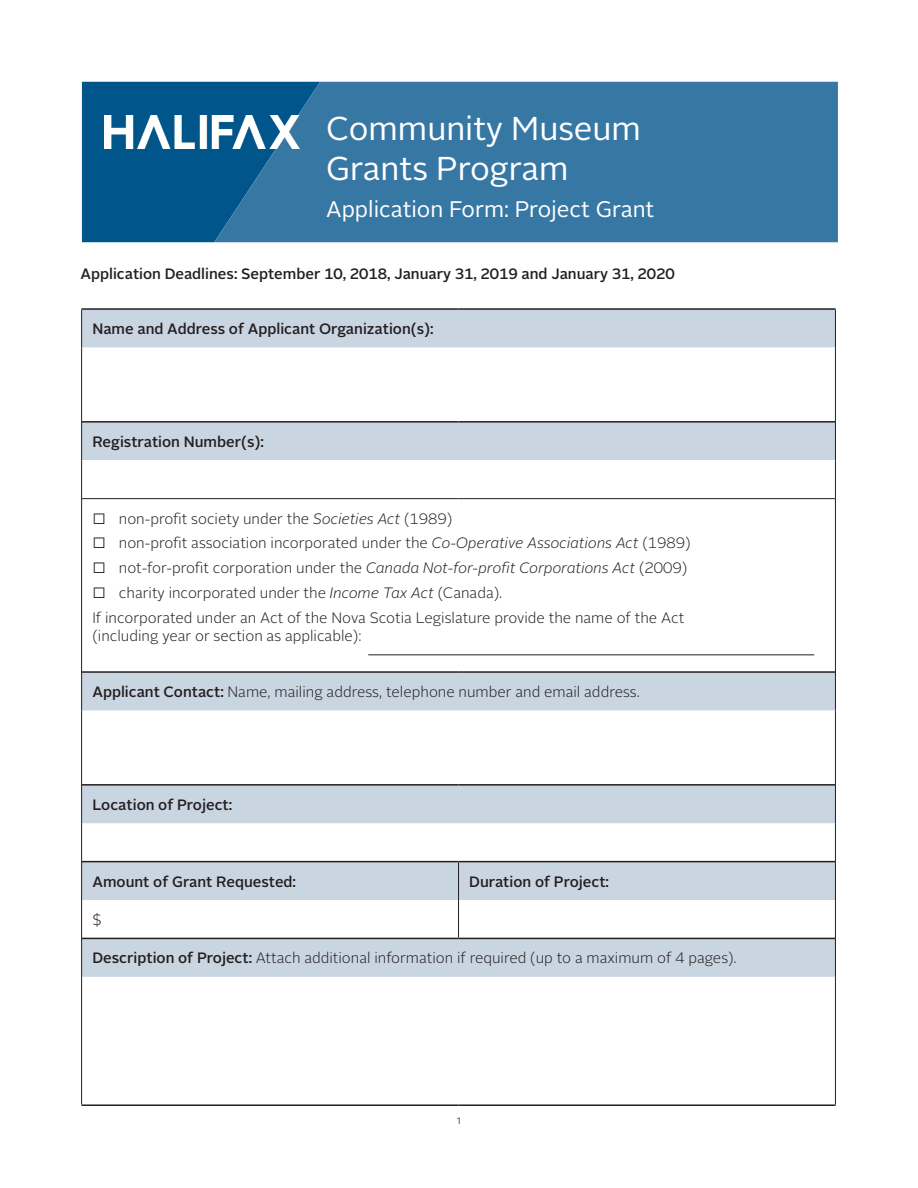
<style>
.page{position:relative;width:918px;height:1188px;background:#fff}
.page>*{position:absolute;margin:0;border:0;box-sizing:border-box;transform-origin:0 0}
.t1{font:33px/39.6px "Alright Sans";color:#fff}
.t2{font:22.5px "Alright Sans";color:#fff}
.Alright_Light_10_12{font:300 15px/18px "Alright Sans";color:#231f20}
.Alright_Med_10_12{font:500 15px "Alright Sans";color:#231f20}
.Alright_Med_10_12-2{font:300 15px "Alright Sans";color:#231f20}
.Page_Number{font:300 12px "Alright Sans";color:#231f20}
.s1{font-weight:700}
.s2{font-style:italic}
.s3{font-weight:500}
</style>
<div class="page">
<svg style="left:82px;top:310px;width:753px;height:667px"></svg>
<div style="left:82px;top:460px;width:753px;height:39px;background:#fff"></div>
<hr style="left:81px;top:310px;width:1px;height:37px;background:#231f20">
<hr style="left:835px;top:310px;width:1px;height:37px;background:#231f20">
<hr style="left:81px;top:347px;width:1px;height:75px;background:#231f20">
<hr style="left:835px;top:347px;width:1px;height:75px;background:#231f20">
<hr style="left:81px;top:422px;width:1px;height:38px;background:#231f20">
<hr style="left:835px;top:422px;width:1px;height:38px;background:#231f20">
<hr style="left:81px;top:460px;width:1px;height:38px;background:#231f20">
<hr style="left:835px;top:460px;width:1px;height:38px;background:#231f20">
<hr style="left:81px;top:499px;width:1px;height:173px;background:#231f20">
<hr style="left:835px;top:499px;width:1px;height:173px;background:#231f20">
<hr style="left:81px;top:672px;width:1px;height:38px;background:#231f20">
<hr style="left:835px;top:672px;width:1px;height:38px;background:#231f20">
<hr style="left:81px;top:710px;width:1px;height:75px;background:#231f20">
<hr style="left:835px;top:710px;width:1px;height:75px;background:#231f20">
<hr style="left:81px;top:785px;width:1px;height:38px;background:#231f20">
<hr style="left:835px;top:785px;width:1px;height:38px;background:#231f20">
<hr style="left:81px;top:823px;width:1px;height:39px;background:#231f20">
<hr style="left:835px;top:823px;width:1px;height:39px;background:#231f20">
<hr style="left:81px;top:862px;width:1px;height:38px;background:#231f20">
<hr style="left:458px;top:862px;width:1px;height:38px;background:#231f20">
<hr style="left:835px;top:862px;width:1px;height:38px;background:#231f20">
<hr style="left:81px;top:900px;width:1px;height:38px;background:#231f20">
<hr style="left:458px;top:900px;width:1px;height:38px;background:#231f20">
<hr style="left:835px;top:900px;width:1px;height:38px;background:#231f20">
<hr style="left:81px;top:938px;width:1px;height:39px;background:#231f20">
<hr style="left:835px;top:938px;width:1px;height:39px;background:#231f20">
<hr style="left:81px;top:977px;width:1px;height:127px;background:#231f20">
<hr style="left:835px;top:977px;width:1px;height:127px;background:#231f20">
<hr style="left:81px;top:498px;width:378px;height:1px;background:#231f20">
<hr style="left:459px;top:498px;width:377px;height:1px;background:#231f20">
<hr style="left:82px;top:421px;width:377px;height:2px;background:#231f20">
<hr style="left:459px;top:421px;width:376px;height:2px;background:#231f20">
<hr style="left:82px;top:671px;width:377px;height:2px;background:#231f20">
<hr style="left:459px;top:671px;width:376px;height:2px;background:#231f20">
<hr style="left:82px;top:784px;width:377px;height:2px;background:#231f20">
<hr style="left:459px;top:784px;width:376px;height:2px;background:#231f20">
<hr style="left:82px;top:861px;width:377px;height:1px;background:#231f20">
<hr style="left:459px;top:861px;width:376px;height:1px;background:#231f20">
<hr style="left:82px;top:938px;width:377px;height:1px;background:#231f20">
<hr style="left:459px;top:938px;width:376px;height:1px;background:#231f20">
<hr style="left:81px;top:1104px;width:378px;height:2px;background:#231f20">
<hr style="left:459px;top:1104px;width:377px;height:2px;background:#231f20">
<hr style="left:81px;top:308px;width:378px;height:2px;background:#231f20">
<hr style="left:459px;top:308px;width:377px;height:2px;background:#231f20">
<div style="left:82px;top:82px;width:132px;height:160px;background:#00568a"></div>
<div style="left:214px;top:82px;width:624px;height:160px;background:#3777a4"></div>
<img style="left:105px;top:115px;width:194px;height:33px">
<p class="t1" style="left:326px;top:110px;width:316px">Community Museum<br>Grants Program</p>
<p class="t2" style="left:326px;top:194px;width:330px">Application Form: Project Grant</p>
<p class="Alright_Med_10_12" style="left:81px;top:263px;width:596px">Application Deadlines: September 10, 2018, January 31, 2019 and January 31, 2020</p>
<p class="Alright_Med_10_12" style="left:92px;top:318px;width:343px">Name and Address of Applicant Organization(s):</p>
<p class="Alright_Med_10_12" style="left:92px;top:431px;width:173px">Registration Number(s):</p>
<p class="Alright_Light_10_12" style="left:92px;top:510px;width:361px"><span class="s1">□</span> non-profit society under the <span class="s2">Societies Act</span> (1989)</p>
<p class="Alright_Light_10_12" style="left:92px;top:534px;width:600px"><span class="s1">□</span> non-profit association incorporated under the <span class="s2">Co-Operative Associations Act</span> (1989)</p>
<p class="Alright_Light_10_12" style="left:92px;top:559px;width:596px"><span class="s1">□</span> not-for-profit corporation under the <span class="s2">Canada Not-for-profit Corporations Act</span> (2009)</p>
<p class="Alright_Light_10_12" style="left:92px;top:584px;width:411px"><span class="s1">□</span> charity incorporated under the <span class="s2">Income Tax Act</span> (Canada).</p>
<p class="Alright_Light_10_12" style="left:92px;top:609px;width:593px">If incorporated under an Act of the Nova Scotia Legislature provide the name of the Act (including year or section as applicable):</p>
<p class="Alright_Med_10_12-2" style="left:92px;top:682px;width:549px"><span class="s3">Applicant Contact:</span> Name, mailing address, telephone number and email address.</p>
<p class="Alright_Med_10_12" style="left:92px;top:794px;width:141px">Location of Project:</p>
<p class="Alright_Med_10_12" style="left:92px;top:871px;width:205px">Amount of Grant Requested:</p>
<p class="Alright_Med_10_12" style="left:469px;top:871px;width:141px">Duration of Project:</p>
<p class="Alright_Light_10_12" style="left:92px;top:911px;width:11px">$</p>
<p class="Alright_Med_10_12-2" style="left:92px;top:948px;width:646px"><span class="s3">Description of Project:</span> Attach additional information if required (up to a maximum of 4 pages).</p>
<p class="Page_Number" style="left:457px;top:1112px;width:6px">1</p>
</div>
